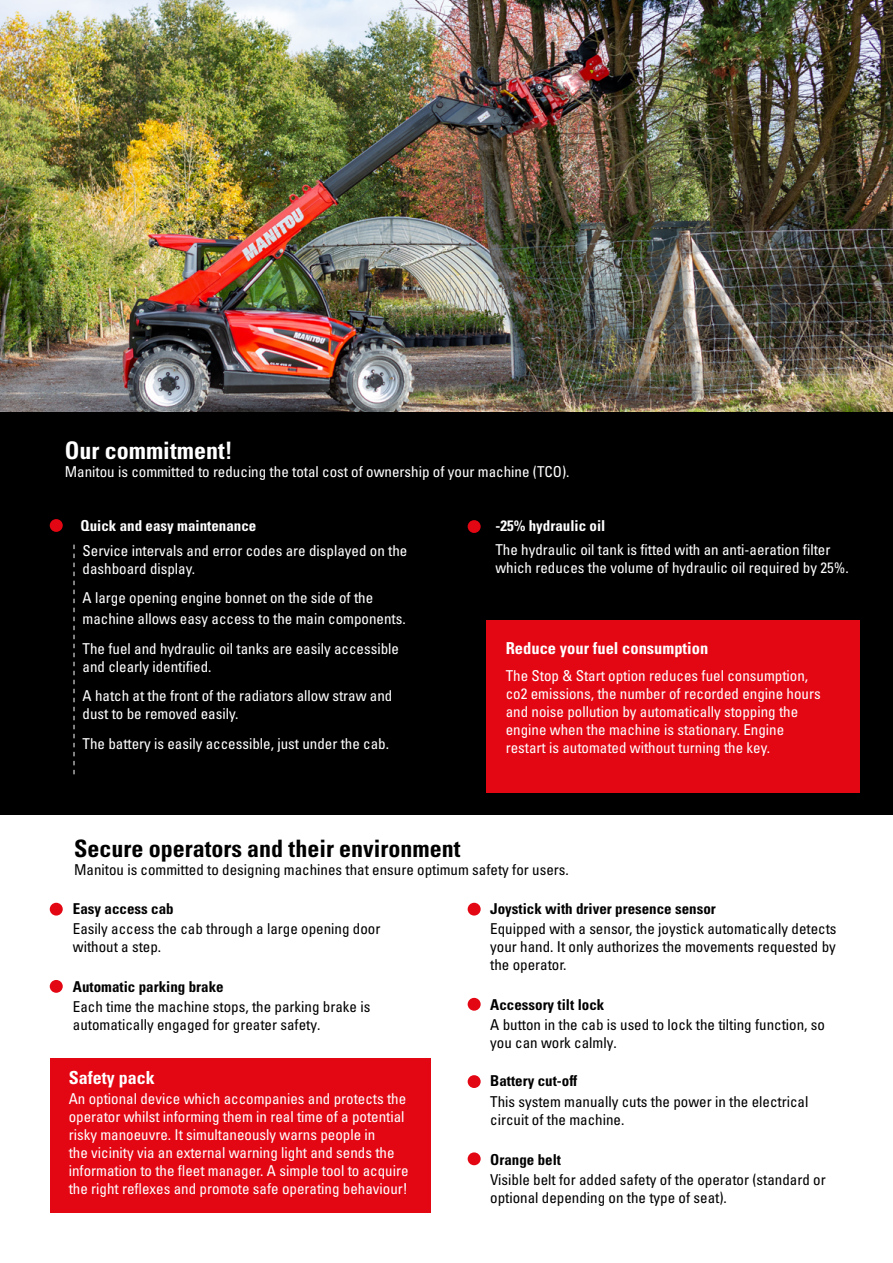
<style>
.page{position:relative;width:893px;height:1263px;background:#fff}
.page>*{position:absolute;margin:0;border:0;box-sizing:border-box;transform-origin:0 0}
.t1{font:24px "Univers LTCYR 67 Bold Cond";color:#000}
.t2{font:24px "Univers LTCYR 67 Bold Cond";color:#fff}
.t3{font:18px "Univers LTCYR 67 Bold Cond";color:#fff}
.t4{font:16.5px "Univers LTCYR 67 Bold Cond";color:#fff}
.t5{font:condensed 15px/18px "Univers LTCYR 57";color:#fff}
.t6{font:condensed 15px/18px "Univers LTCYR 57";color:#000}
.t7{font:15px "Univers LTCYR 67 Bold Cond";color:#000}
.t8{font:15px "Univers LTCYR 67 Bold Cond";color:#fff}
</style>
<div class="page">
<div style="left:0;top:0;width:893px;height:815px;background:#000"></div>
<img style="left:0;top:0;width:893px;height:412px">
<div style="left:487px;top:620px;width:373px;height:173px;background:#e30613"></div>
<div style="left:50px;top:903px;width:13px;height:12px;background:#e30613;border-radius:50%"></div>
<div style="left:468px;top:903px;width:13px;height:12px;background:#e30613;border-radius:50%"></div>
<div style="left:50px;top:980px;width:13px;height:13px;background:#e30613;border-radius:50%"></div>
<div style="left:468px;top:998px;width:13px;height:13px;background:#e30613;border-radius:50%"></div>
<div style="left:468px;top:1075px;width:13px;height:13px;background:#e30613;border-radius:50%"></div>
<div style="left:468px;top:1152px;width:13px;height:13px;background:#e30613;border-radius:50%"></div>
<div style="left:50px;top:1058px;width:381px;height:155px;background:#e30613"></div>
<div style="left:468px;top:520px;width:13px;height:13px;background:#e30613;border-radius:50%"></div>
<div style="left:50px;top:519px;width:13px;height:13px;background:#e30613;border-radius:50%"></div>
<svg style="left:74px;top:545px;width:1px;height:229px"></svg>
<h1 class="t2" style="left:65px;top:435px;width:169px">Our commitment!</h1>
<p class="t5" style="left:65px;top:462px;width:506px">Manitou is committed to reducing the total cost of ownership of your machine (TCO).</p>
<p class="t8" style="left:81px;top:516px;width:177px">Quick and easy maintenance</p>
<p class="t8" style="left:495px;top:516px;width:111px">-25% hydraulic oil</p>
<p class="t5" style="left:495px;top:540px;width:355px">The hydraulic oil tank is fitted with an anti-aeration filter which reduces the volume of hydraulic oil required by 25%.</p>
<p class="t5" style="left:83px;top:541px;width:326px">Service intervals and error codes are displayed on the dashboard display.</p>
<p class="t5" style="left:83px;top:587px;width:325px;line-height:21px">A large opening engine bonnet on the side of the machine allows easy access to the main components.</p>
<p class="t5" style="left:83px;top:639px;width:318px">The fuel and hydraulic oil tanks are easily accessible and clearly identified.</p>
<p class="t5" style="left:83px;top:686px;width:311px">A hatch at the front of the radiators allow straw and dust to be removed easily.</p>
<p class="t5" style="left:83px;top:734px;width:308px">The battery is easily accessible, just under the cab.</p>
<p class="t4" style="left:506px;top:637px;width:204px">Reduce your fuel consumption</p>
<p class="t5" style="left:506px;top:666px;width:316px">The Stop &amp; Start option reduces fuel consumption, co2 emissions, the number of recorded engine hours and noise pollution by automatically stopping the engine when the machine is stationary. Engine restart is automated without turning the key.</p>
<h1 class="t1" style="left:74px;top:834px;width:388px">Secure operators and their environment</h1>
<p class="t6" style="left:74px;top:860px;width:496px">Manitou is committed to designing machines that ensure optimum safety for users.</p>
<p class="t7" style="left:73px;top:899px;width:102px">Easy access cab</p>
<p class="t6" style="left:73px;top:919px;width:309px">Easily access the cab through a large opening door without a step.</p>
<p class="t7" style="left:73px;top:977px;width:152px">Automatic parking brake</p>
<p class="t6" style="left:73px;top:997px;width:299px">Each time the machine stops, the parking brake is automatically engaged for greater safety.</p>
<p class="t7" style="left:490px;top:899px;width:227px">Joystick with driver presence sensor</p>
<p class="t6" style="left:490px;top:919px;width:348px;text-align:justify">Equipped with a sensor, the joystick automatically detects your hand. It only authorizes the movements requested by the operator.</p>
<p class="t7" style="left:490px;top:995px;width:116px">Accessory tilt lock</p>
<p class="t6" style="left:490px;top:1015px;width:336px">A button in the cab is used to lock the tilting function, so you can work calmly.</p>
<p class="t7" style="left:490px;top:1072px;width:88px">Battery cut-off</p>
<p class="t6" style="left:490px;top:1092px;width:320px">This system manually cuts the power in the electrical circuit of the machine.</p>
<p class="t7" style="left:490px;top:1150px;width:72px">Orange belt</p>
<p class="t6" style="left:490px;top:1170px;width:337px">Visible belt for added safety of the operator (standard or optional depending on the type of seat).</p>
<p class="t3" style="left:69px;top:1066px;width:88px">Safety pack</p>
<p class="t5" style="left:69px;top:1089px;width:341px">An optional device which accompanies and protects the operator whilst informing them in real time of a potential risky manoeuvre. It simultaneously warns people in<br>the vicinity via an external warning light and sends the information to the fleet manager. A simple tool to acquire the right reflexes and promote safe operating behaviour!</p>
</div>
